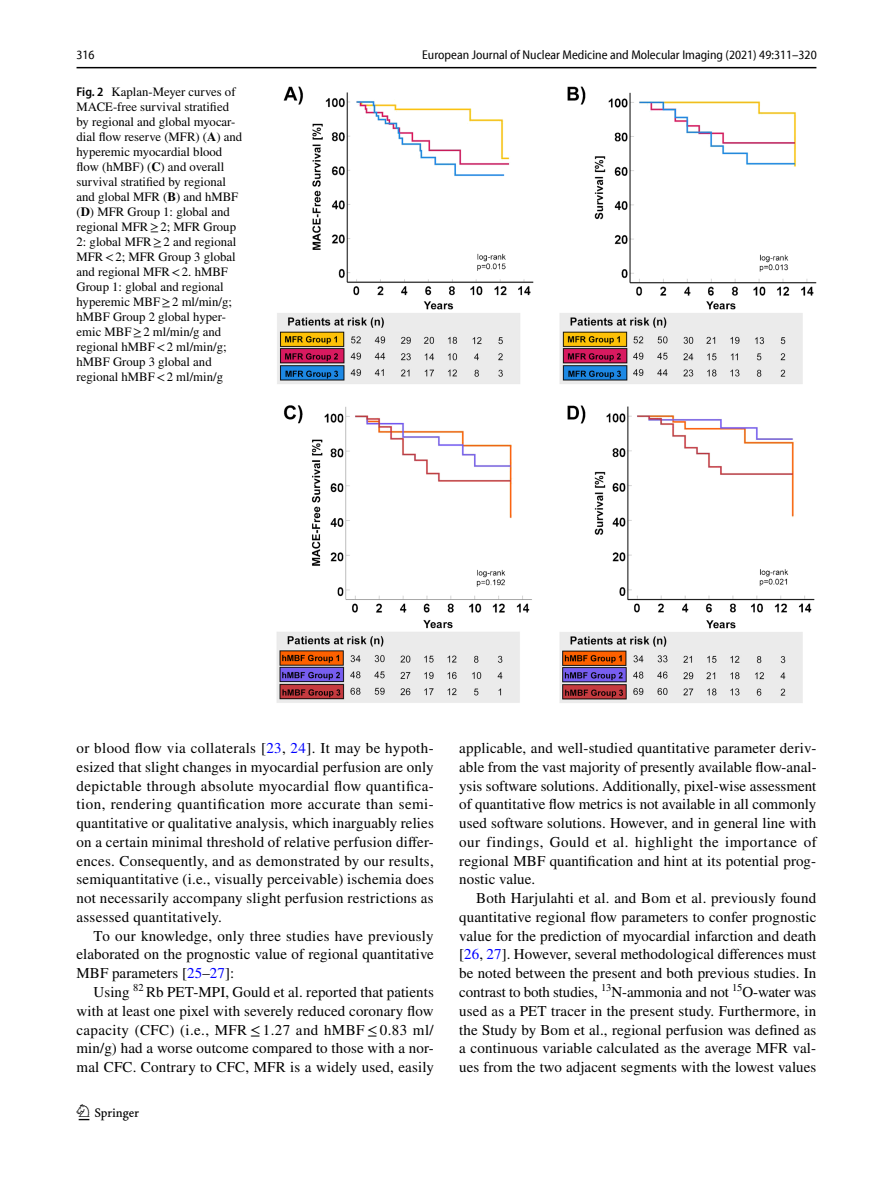
<style>
.page{position:relative;width:893px;height:1187px;background:#fff}
.page>*{position:absolute;margin:0;border:0;box-sizing:border-box;transform-origin:0 0}
.t1{font:22.5px "Springnew Regular 2";color:#000}
.t2{font:15px/18.8px "STIX";letter-spacing:.005em;color:#000;text-align:justify}
.t3{font:12.75px/15px "STIX";color:#000}
.t4{font:semi-condensed 12.75px "Myriad Pro Unic";color:#000}
.s1{font-family:"Myriad Pro";font-weight:600;font-stretch:semi-condensed}
.s2{font-weight:700}
.s3{color:#00f}
</style>
<div class="page">
<hr style="left:77px;top:67px;width:739px;height:1px;background:#000">
<img style="left:277px;top:87px;width:539px;height:616px">
<p class="t4" style="left:76px;top:50px;width:20px">316</p>
<p class="t4" style="left:422px;top:50px;width:396px">European Journal of Nuclear Medicine and Molecular Imaging (2021) 49:311–320</p>
<p class="t3" style="left:77px;top:85px;width:167px"><span class="s1">Fig. 2</span> Kaplan-Meyer curves of<br>MACE-free survival stratified by regional and global myocar&shy;dial flow reserve (MFR) (<span class="s2">A</span>) and hyperemic myocardial blood flow (hMBF) (<span class="s2">C</span>) and overall survival stratified by regional and global MFR (<span class="s2">B</span>) and hMBF (<span class="s2">D</span>) MFR Group 1: global and regional MFR≥2; MFR Group<br>2: global MFR≥2 and regional<br>MFR&lt;2; MFR Group 3 global and regional MFR&lt;2. hMBF<br>Group 1: global and regional hyperemic MBF≥2 ml/min/g; hMBF Group 2 global hyper&shy;emic MBF≥2 ml/min/g and regional hMBF&lt;2 ml/min/g; hMBF Group 3 global and regional hMBF&lt;2 ml/min/g</p>
<p class="t2" style="left:77px;top:739px;width:359px">or blood flow via collaterals [<span class="s3">23</span>, <span class="s3">24</span>]. It may be hypoth&shy;esized that slight changes in myocardial perfusion are only depictable through absolute myocardial flow quantifica&shy;tion, rendering quantification more accurate than semi&shy;quantitative or qualitative analysis, which inarguably relies on a certain minimal threshold of relative perfusion differ&shy;ences. Consequently, and as demonstrated by our results, semiquantitative (i.e., visually perceivable) ischemia does not necessarily accompany slight perfusion restrictions as assessed quantitatively.</p>
<p class="t2" style="left:77px;top:927px;width:359px;text-indent:17px">To our knowledge, only three studies have previously elaborated on the prognostic value of regional quantitative MBF parameters [<span class="s3">25</span>–<span class="s3">27</span>]:</p>
<p class="t2" style="left:77px;top:983px;width:359px;text-indent:17px">Using <sup>82</sup> Rb PET-MPI, Gould et al. reported that patients with at least one pixel with severely reduced coronary flow capacity (CFC) (i.e., MFR ≤ 1.27 and hMBF ≤ 0.83 ml/ min/g) had a worse outcome compared to those with a nor&shy;mal CFC. Contrary to CFC, MFR is a widely used, easily</p>
<h1 class="t1" style="left:79px;top:1104px;width:62px">1 3</h1>
<p class="t2" style="left:459px;top:739px;width:359px">applicable, and well-studied quantitative parameter deriv&shy;able from the vast majority of presently available flow-anal&shy;ysis software solutions. Additionally, pixel-wise assessment of quantitative flow metrics is not available in all commonly used software solutions. However, and in general line with our findings, Gould et al. highlight the importance of regional MBF quantification and hint at its potential prog&shy;nostic value.</p>
<p class="t2" style="left:459px;top:889px;width:359px;text-indent:17px">Both Harjulahti et al. and Bom et al. previously found quantitative regional flow parameters to confer prognostic value for the prediction of myocardial infarction and death [<span class="s3">26</span>, <span class="s3">27</span>]. However, several methodological differences must be noted between the present and both previous studies. In contrast to both studies, <sup>13</sup>N-ammonia and not <sup>15</sup>O-water was used as a PET tracer in the present study. Furthermore, in the Study by Bom et al., regional perfusion was defined as a continuous variable calculated as the average MFR val&shy;ues from the two adjacent segments with the lowest values</p>
</div>
